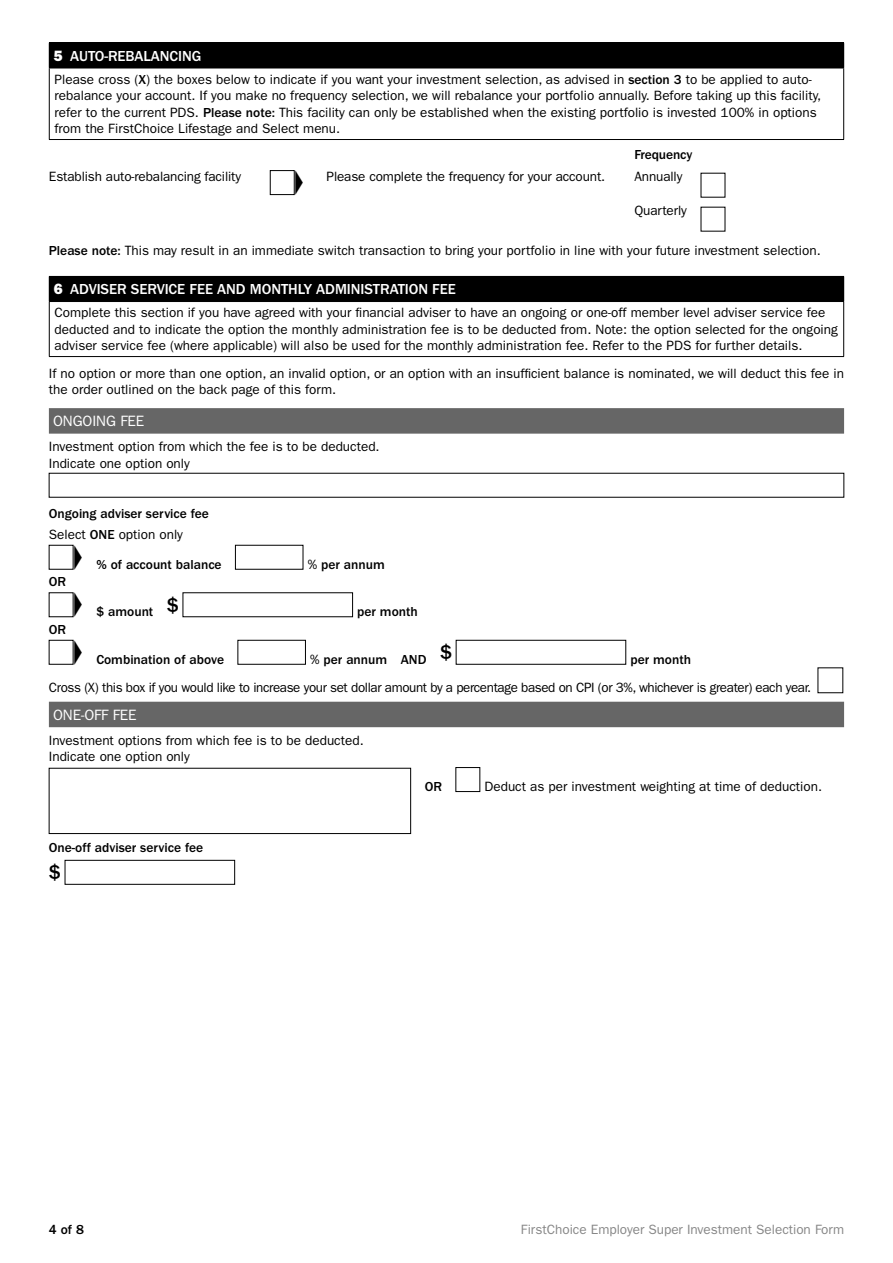
<style>
.page{position:relative;width:893px;height:1263px;background:#fff}
.page>*{position:absolute;margin:0;border:0;box-sizing:border-box;transform-origin:0 0}
.t1{font:500 21px "ITC Franklin Gothic Std";color:#000}
.t2{font:500 15px "ITC Franklin Gothic Std";letter-spacing:-.005em;color:#fff}
.t3{font:15px "ITC Franklin Gothic Std";letter-spacing:-.005em;color:#fff}
.t4{font:13.5px/16.5px "ITC Franklin Gothic Std";color:#000}
.t5{font:500 13.5px/20.7px "ITC Franklin Gothic Std";color:#000}
.t6{font:13.5px "ITC Franklin Gothic Std";letter-spacing:-.03em;color:#000}
.t7{font:13.5px "ITC Franklin Gothic Std";color:#878787}
.s1{font-family:"ITC Franklin Gothic Std Hvy";font-weight:400}
.s2{font-weight:500}
.s3{font-family:"PI Xymbols Arrows";font-size:27px}
.s4{font-weight:400}
</style>
<div class="page">
<div style="left:49px;top:408px;width:795px;height:26px;background:#666"></div>
<div style="left:49px;top:702px;width:795px;height:25px;background:#666"></div>
<svg style="left:49px;top:44px;width:1px;height:24px"></svg>
<hr style="left:49px;top:43px;width:795px;height:1px;background:#000">
<svg style="left:843px;top:44px;width:1px;height:24px"></svg>
<hr style="left:49px;top:68px;width:1px;height:71px;background:#000">
<hr style="left:49px;top:68px;width:795px;height:1px;background:#000">
<hr style="left:843px;top:68px;width:1px;height:71px;background:#000">
<hr style="left:49px;top:139px;width:795px;height:1px;background:#000">
<div style="left:50px;top:43px;width:793px;height:25px;background:#000"></div>
<div style="left:270px;top:170px;width:24px;height:25px;border:1px solid #000"></div>
<svg style="left:49px;top:277px;width:1px;height:24px"></svg>
<hr style="left:49px;top:276px;width:795px;height:1px;background:#000">
<svg style="left:843px;top:277px;width:1px;height:24px"></svg>
<hr style="left:49px;top:302px;width:1px;height:54px;background:#000">
<hr style="left:49px;top:301px;width:795px;height:1px;background:#000">
<hr style="left:843px;top:302px;width:1px;height:54px;background:#000">
<hr style="left:49px;top:356px;width:795px;height:1px;background:#000">
<div style="left:50px;top:276px;width:793px;height:26px;background:#000"></div>
<div style="left:238px;top:640px;width:68px;height:24px;border:1px solid #000"></div>
<div style="left:456px;top:640px;width:170px;height:24px;border:1px solid #000"></div>
<div style="left:49px;top:768px;width:362px;height:66px;border:1px solid #000"></div>
<div style="left:456px;top:767px;width:24px;height:25px;border:1px solid #000"></div>
<div style="left:65px;top:860px;width:170px;height:24px;border:1px solid #000"></div>
<p class="t2" style="left:54px;top:47px;width:149px"><span class="s1">5</span> AUTO-REBALANCING</p>
<p class="t4" style="left:55px;top:71px;width:768px">Please cross (<span class="s2">X</span>) the boxes below to indicate if you want your investment selection, as advised in <span class="s2">section 3</span> to be applied to auto&shy;rebalance your account. If you make no frequency selection, we will rebalance your portfolio annually. Before taking up this facility, refer to the current PDS. <span class="s2">Please note:</span> This facility can only be established when the existing portfolio is invested 100% in options from the FirstChoice Lifestage and Select menu.</p>
<p class="t5" style="left:634px;top:145px;width:59px">Frequency</p>
<p class="t4" style="left:49px;top:169px;width:194px">Establish auto-rebalancing facility</p>
<p class="t4" style="left:295px;top:169px;width:312px"><span class="s3">X</span> Please complete the frequency for your account.</p>
<p class="t4" style="left:634px;top:169px;width:49px">Annually</p>
<p class="t4" style="left:634px;top:203px;width:54px">Quarterly</p>
<p class="t4" style="left:49px;top:242px;width:773px"><span class="s2">Please note:</span> This may result in an immediate switch transaction to bring your portfolio in line with your future investment selection.</p>
<p class="t2" style="left:54px;top:281px;width:403px"><span class="s1">6</span> ADVISER SERVICE FEE AND MONTHLY ADMINISTRATION FEE</p>
<p class="t4" style="left:55px;top:304px;width:785px">Complete this section if you have agreed with your financial adviser to have an ongoing or one-off member level adviser service fee deducted and to indicate the option the monthly administration fee is to be deducted from. Note: the option selected for the ongoing adviser service fee (where applicable) will also be used for the monthly administration fee. Refer to the PDS for further details.</p>
<p class="t4" style="left:49px;top:365px;width:797px">If no option or more than one option, an invalid option, or an option with an insufficient balance is nominated, we will deduct this fee in the order outlined on the back page of this form.</p>
<p class="t3" style="left:53px;top:412px;width:93px">ONGOING FEE</p>
<p class="t4" style="left:49px;top:438px;width:332px">Investment option from which the fee is to be deducted.<br>Indicate one option only</p>
<p class="t5" style="left:49px;top:503px;width:162px">Ongoing adviser service fee<br><span class="s4">Select</span> ONE <span class="s4">option only</span></p>
<p class="t5" style="left:74px;top:554px;width:149px"><sup>X</sup> % of account balance</p>
<p class="t5" style="left:308px;top:554px;width:79px"><span class="s4">%</span> per annum</p>
<p class="t5" style="left:49px;top:572px;width:19px">OR</p>
<p class="t5" style="left:49px;top:619px;width:19px">OR</p>
<p class="t5" style="left:74px;top:601px;width:107px"><sup>X</sup> $ amount <sup>$</sup></p>
<p class="t5" style="left:357px;top:601px;width:62px">per month</p>
<p class="t5" style="left:74px;top:649px;width:152px"><sup>X</sup> Combination of above</p>
<p class="t5" style="left:310px;top:649px;width:144px"><span class="s4">%</span> per annum AND <sup>$</sup></p>
<p class="t5" style="left:630px;top:649px;width:62px">per month</p>
<p class="t6" style="left:49px;top:680px;width:764px">Cross (X) this box if you would like to increase your set dollar amount by a percentage based on CPI (or 3%, whichever is greater) each year.</p>
<p class="t3" style="left:53px;top:706px;width:85px">ONE-OFF FEE</p>
<p class="t4" style="left:49px;top:732px;width:316px">Investment options from which fee is to be deducted.<br>Indicate one option only</p>
<p class="t5" style="left:425px;top:776px;width:19px">OR</p>
<p class="t4" style="left:484px;top:778px;width:339px">Deduct as per investment weighting at time of deduction.</p>
<p class="t5" style="left:49px;top:838px;width:156px">One-off adviser service fee</p>
<h1 class="t1" style="left:49px;top:860px;width:14px">$</h1>
<p class="t5" style="left:49px;top:1219px;width:37px">4 of 8</p>
<p class="t7" style="left:521px;top:1221px;width:325px">FirstChoice Employer Super Investment Selection Form</p>
</div>
